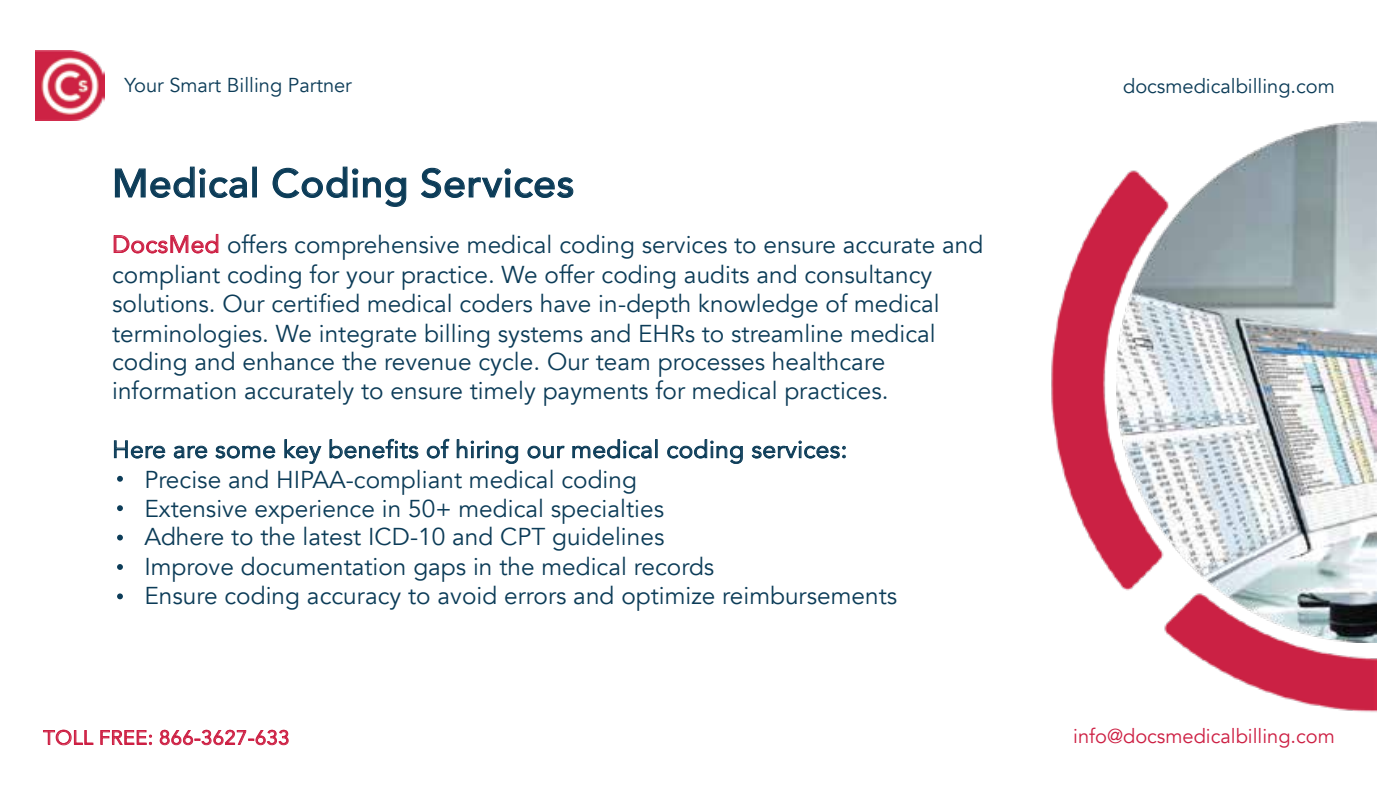
<style>
.page{position:relative;width:1377px;height:810px;background:#fff}
.page>*{position:absolute;margin:0;border:0;box-sizing:border-box;transform-origin:0 0}
.t1{font:500 39.38px "Avenir";letter-spacing:.02em;color:#0c3c58}
.t2{font:24.3px/29.2px "Avenir";color:#0c3c58}
.t3{font:23.85px "Avenir";letter-spacing:.02em;color:#0c3c58}
.t4{font:20.03px "Avenir";color:#0c3c58}
.t5{font:20.03px "Avenir";color:#cd1f43}
.t6{font:19.8px "Avenir";letter-spacing:.025em;color:#cd1f43}
.s1{font-size:23.85px;color:#cd1f43}
</style>
<div class="page">
<svg style="left:114px;top:166px;width:134px;height:32px"></svg>
<div style="left:252px;top:167px;width:5px;height:31px;border:1px solid #0c3c58"></div>
<svg style="left:272px;top:166px;width:135px;height:41px"></svg>
<svg style="left:421px;top:167px;width:153px;height:32px"></svg>
<svg style="left:114px;top:234px;width:104px;height:19px"></svg>
<svg style="left:114px;top:440px;width:51px;height:19px"></svg>
<svg style="left:174px;top:446px;width:33px;height:13px"></svg>
<svg style="left:215px;top:446px;width:60px;height:13px"></svg>
<svg style="left:284px;top:439px;width:38px;height:25px"></svg>
<svg style="left:330px;top:439px;width:89px;height:20px"></svg>
<svg style="left:427px;top:439px;width:23px;height:20px"></svg>
<svg style="left:457px;top:439px;width:61px;height:25px"></svg>
<svg style="left:527px;top:446px;width:38px;height:13px"></svg>
<svg style="left:572px;top:439px;width:85px;height:20px"></svg>
<svg style="left:667px;top:439px;width:76px;height:25px"></svg>
<svg style="left:752px;top:440px;width:94px;height:19px"></svg>
<svg style="left:43px;top:730px;width:51px;height:15px"></svg>
<svg style="left:100px;top:730px;width:52px;height:15px"></svg>
<svg style="left:160px;top:730px;width:129px;height:15px"></svg>
<img style="left:35px;top:50px;width:70px;height:70px">
<img style="left:1051px;top:121px;width:326px;height:591px">
<svg style="left:117px;top:476px;width:6px;height:6px"></svg>
<svg style="left:117px;top:505px;width:6px;height:6px"></svg>
<svg style="left:117px;top:535px;width:6px;height:6px"></svg>
<svg style="left:117px;top:564px;width:6px;height:6px"></svg>
<svg style="left:117px;top:593px;width:6px;height:6px"></svg>
<p class="t4" style="left:125px;top:74px;width:229px">Your Smart Billing Partner</p>
<p class="t4" style="left:1123px;top:74px;width:213px">docsmedicalbilling.com</p>
<h1 class="t1" style="left:112px;top:149px;width:464px">Medical Coding Services</h1>
<p class="t2" style="left:112px;top:230px;width:873px"><span class="s1">DocsMed</span> offers comprehensive medical coding services to ensure accurate and compliant coding for your practice. We offer coding audits and consultancy solutions. Our certified medical coders have in-depth knowledge of medical terminologies. We integrate billing systems and EHRs to streamline medical coding and enhance the revenue cycle. Our team processes healthcare information accurately to ensure timely payments for medical practices.</p>
<p class="t3" style="left:112px;top:435px;width:737px">Here are some key benefits of hiring our medical coding services:</p>
<p class="t2" style="left:144px;top:466px;width:754px">Precise and HIPAA-compliant medical coding<br>Extensive experience in 50+ medical specialties<br>Adhere to the latest ICD-10 and CPT guidelines<br>Improve documentation gaps in the medical records<br>Ensure coding accuracy to avoid errors and optimize reimbursements</p>
<p class="t6" style="left:43px;top:726px;width:248px">TOLL FREE: 866-3627-633</p>
<p class="t5" style="left:1073px;top:724px;width:263px">info@docsmedicalbilling.com</p>
</div>
